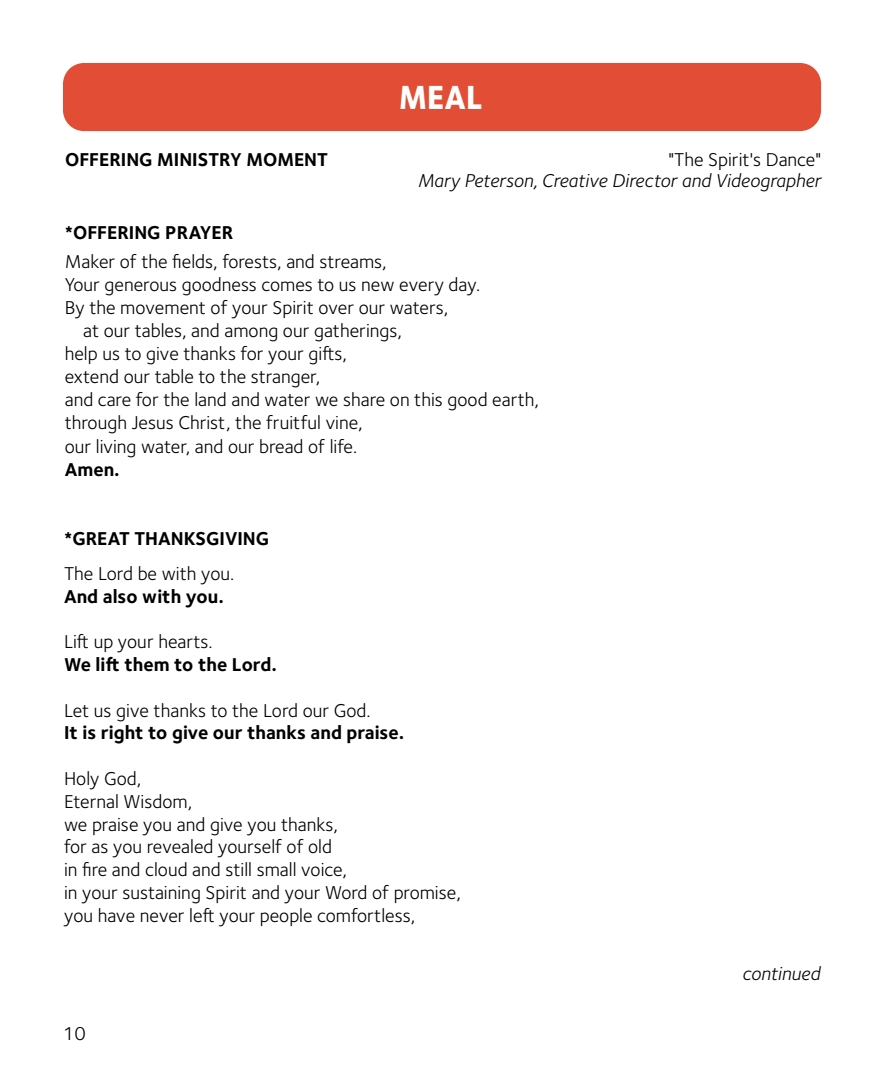
<style>
.page{position:relative;width:882px;height:1071px;background:#fff}
.page>*{position:absolute;margin:0;border:0;box-sizing:border-box;transform-origin:0 0}
.t1{font:800 34.65px "Foundry Sterling";color:#fff;scale:.91 1}
.t2{font:19.25px/22.8px "Foundry Sterling";color:#000}
.t3{font:700 19.25px "Foundry Sterling";color:#000}
.t4{font:italic 19.25px "Foundry Sterling";color:#000}
</style>
<div class="page">
<div style="left:63px;top:63px;width:758px;height:68px;background:#e14d35;border-radius:21px"></div>
<h1 class="t1" style="left:399px;top:76px;width:93px">MEAL</h1>
<p class="t3" style="left:65px;top:148px;width:264px">OFFERING MINISTRY MOMENT</p>
<p class="t2" style="left:668px;top:148px;width:154px">"The Spirit's Dance"</p>
<p class="t4" style="left:417px;top:169px;width:405px">Mary Peterson, Creative Director and Videographer</p>
<p class="t3" style="left:65px;top:221px;width:170px">*OFFERING PRAYER</p>
<p class="t2" style="left:65px;top:250px;width:324px">Maker of the fields, forests, and streams,</p>
<p class="t2" style="left:65px;top:273px;width:417px">Your generous goodness comes to us new every day.</p>
<p class="t2" style="left:65px;top:296px;width:385px">By the movement of your Spirit over our waters,</p>
<p class="t2" style="left:83px;top:319px;width:320px">at our tables, and among our gatherings,</p>
<p class="t2" style="left:65px;top:343px;width:284px">help us to give thanks for your gifts,</p>
<p class="t2" style="left:65px;top:366px;width:257px">extend our table to the stranger,</p>
<p class="t2" style="left:65px;top:389px;width:476px">and care for the land and water we share on this good earth,</p>
<p class="t2" style="left:65px;top:412px;width:300px">through Jesus Christ, the fruitful vine,</p>
<p class="t2" style="left:65px;top:435px;width:294px">our living water, and our bread of life.</p>
<p class="t3" style="left:65px;top:458px;width:57px">Amen.</p>
<p class="t3" style="left:64px;top:527px;width:207px">*GREAT THANKSGIVING</p>
<p class="t2" style="left:64px;top:563px;width:172px">The Lord be with you.</p>
<p class="t3" style="left:64px;top:585px;width:161px">And also with you.</p>
<p class="t2" style="left:64px;top:631px;width:150px">Lift up your hearts.</p>
<p class="t3" style="left:64px;top:653px;width:214px">We lift them to the Lord.</p>
<p class="t2" style="left:64px;top:699px;width:308px">Let us give thanks to the Lord our God.</p>
<p class="t3" style="left:64px;top:722px;width:342px">It is right to give our thanks and praise.</p>
<p class="t2" style="left:64px;top:767px;width:398px">Holy God,<br>Eternal Wisdom,<br>we praise you and give you thanks,<br>for as you revealed yourself of old<br>in fire and cloud and still small voice,<br>in your sustaining Spirit and your Word of promise, you have never left your people comfortless,</p>
<p class="t2" style="left:63px;top:1023px;width:24px">10</p>
<p class="t4" style="left:742px;top:962px;width:79px">continued</p>
</div>
